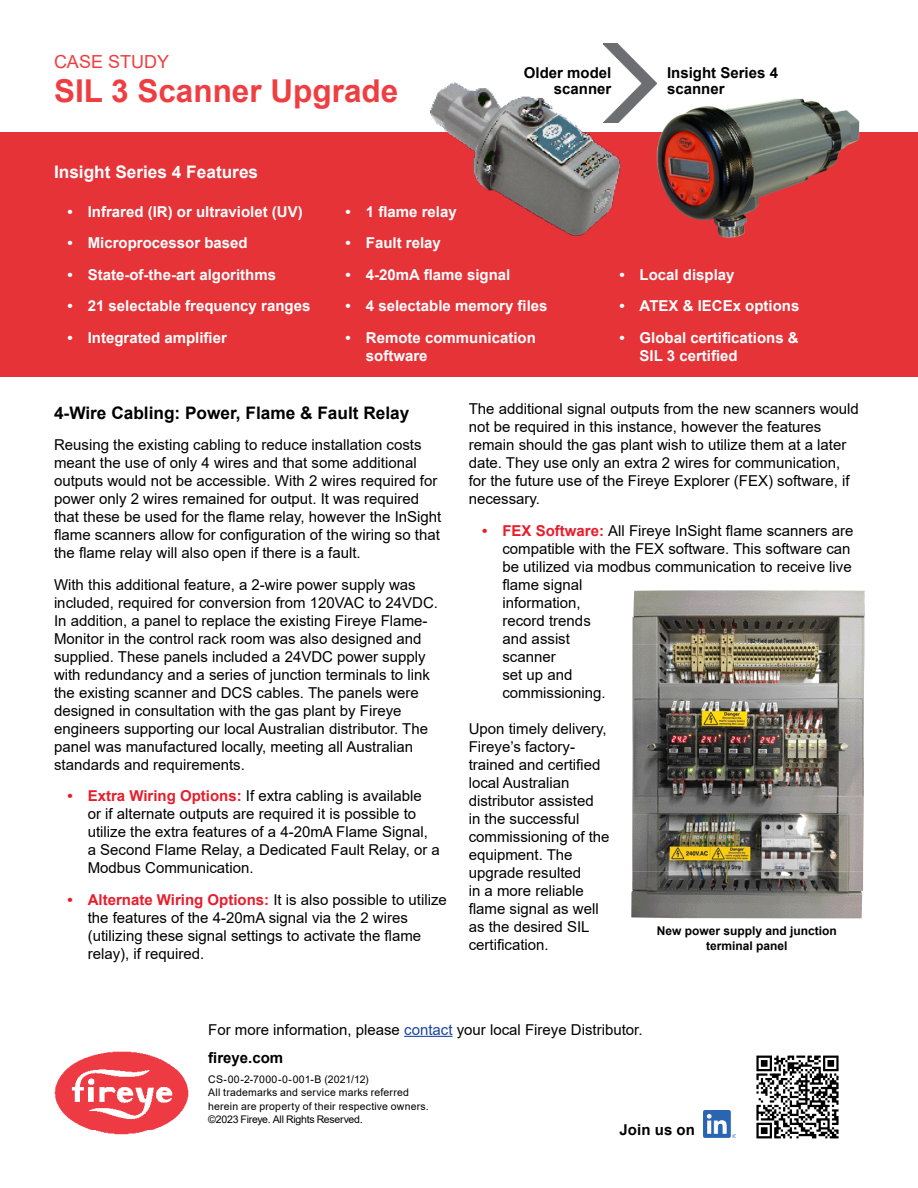
<style>
.page{position:relative;width:918px;height:1188px;background:#fff}
.page>*{position:absolute;margin:0;border:0;box-sizing:border-box;transform-origin:0 0}
.t1{font:700 31.5px "Arial";color:#ef3e42}
.t2{font:18px "Arial";color:#ef3e42}
.t3{font:700 17.25px "Arial";color:#000}
.t4{font:700 17.25px "Arial";color:#fff}
.t5{font:15px/18px "Arial";color:#000}
.t6{font:700 15px/18px "Arial";color:#fff}
.t7{font:700 15px/16.5px "Arial";color:#000;text-align:right}
.t8{font:15px "Arial";color:#2e2b2b}
.t9{font:700 12px/14.4px "Arial";color:#000;text-align:center}
.t10{font:10.5px/13.5px "Arial";letter-spacing:.015em;color:#000}
.s1{font-weight:700;color:#e81d2c}
.s2{color:#17479e}
.s3{font-weight:700}
</style>
<div class="page">
<div style="left:0;top:133px;width:918px;height:244px;background:#e53338"></div>
<img style="left:418px;top:82px;width:210px;height:159px">
<img style="left:646px;top:98px;width:224px;height:145px">
<img style="left:631px;top:590px;width:233px;height:328px">
<img style="left:756px;top:1055px;width:83px;height:84px">
<hr style="left:404px;top:1036px;width:49px;height:1px;background:#17479e">
<img style="left:703px;top:1111px;width:32px;height:27px">
<img style="left:54px;top:1051px;width:135px;height:84px">
<img style="left:603px;top:43px;width:54px;height:79px">
<p class="t2" style="left:54px;top:50px;width:117px">CASE STUDY</p>
<h1 class="t1" style="left:54px;top:69px;width:346px">SIL 3 Scanner Upgrade</h1>
<p class="t4" style="left:54px;top:159px;width:206px">Insight Series 4 Features</p>
<p class="t7" style="left:524px;top:65px;width:89px">Older model scanner</p>
<p class="t7" style="left:667px;top:65px;width:112px;text-align:left">Insight Series 4 scanner</p>
<p class="t6" style="left:68px;top:203px;width:237px">• Infrared (IR) or ultraviolet (UV)</p>
<p class="t6" style="left:68px;top:234px;width:182px">• Microprocessor based</p>
<p class="t6" style="left:68px;top:266px;width:210px">• State-of-the-art algorithms</p>
<p class="t6" style="left:68px;top:297px;width:244px">• 21 selectable frequency ranges</p>
<p class="t6" style="left:68px;top:329px;width:161px">• Integrated amplifier</p>
<p class="t6" style="left:346px;top:203px;width:113px">• 1 flame relay</p>
<p class="t6" style="left:346px;top:234px;width:97px">• Fault relay</p>
<p class="t6" style="left:346px;top:266px;width:166px">• 4-20mA flame signal</p>
<p class="t6" style="left:346px;top:297px;width:204px">• 4 selectable memory files</p>
<p class="t6" style="left:366px;top:329px;width:172px;text-indent:-20px">• Remote communication software</p>
<p class="t6" style="left:619px;top:266px;width:117px">• Local display</p>
<p class="t6" style="left:619px;top:297px;width:181px">• ATEX &amp; IECEx options</p>
<p class="t6" style="left:640px;top:329px;width:161px;text-indent:-20px">• Global certifications &amp;<br>SIL 3 certified</p>
<p class="t3" style="left:54px;top:400px;width:357px">4-Wire Cabling: Power, Flame &amp; Fault Relay</p>
<p class="t5" style="left:54px;top:436px;width:389px">Reusing the existing cabling to reduce installation costs meant the use of only 4 wires and that some additional outputs would not be accessible. With 2 wires required for power only 2 wires remained for output. It was required that these be used for the flame relay, however the InSight flame scanners allow for configuration of the wiring so that the flame relay will also open if there is a fault.</p>
<p class="t5" style="left:54px;top:575px;width:386px">With this additional feature, a 2-wire power supply was included, required for conversion from 120VAC to 24VDC.<br>In addition, a panel to replace the existing Fireye Flame-Monitor in the control rack room was also designed and supplied. These panels included a 24VDC power supply with redundancy and a series of junction terminals to link the existing scanner and DCS cables. The panels were designed in consultation with the gas plant by Fireye engineers supporting our local Australian distributor. The panel was manufactured locally, meeting all Australian standards and requirements.</p>
<p class="t5" style="left:88px;top:787px;width:354px;text-indent:-20px"><span class="s1">• Extra Wiring Options:</span> If extra cabling is available<br>or if alternate outputs are required it is possible to utilize the extra features of a 4-20mA Flame Signal, a Second Flame Relay, a Dedicated Fault Relay, or a Modbus Communication.</p>
<p class="t5" style="left:88px;top:890px;width:361px;text-indent:-20px"><span class="s1">• Alternate Wiring Options:</span> It is also possible to utilize the features of the 4-20mA signal via the 2 wires (utilizing these signal settings to activate the flame relay), if required.</p>
<p class="t5" style="left:469px;top:400px;width:392px">The additional signal outputs from the new scanners would not be required in this instance, however the features remain should the gas plant wish to utilize them at a later date. They use only an extra 2 wires for communication, for the future use of the Fireye Explorer (FEX) software, if necessary.</p>
<p class="t5" style="left:502px;top:522px;width:352px;text-indent:-20px"><span class="s1">• FEX Software:</span> All Fireye InSight flame scanners are compatible with the FEX software. This software can be utilized via modbus communication to receive live flame signal<br>information,<br>record trends<br>and assist<br>scanner<br>set up and<br>commissioning.</p>
<p class="t5" style="left:469px;top:720px;width:142px">Upon timely delivery,<br>Fireye’s factory&shy;trained and certified local Australian distributor assisted<br>in the successful commissioning of the equipment. The upgrade resulted<br>in a more reliable flame signal as well as the desired SIL certification.</p>
<p class="t8" style="left:768px;top:518px;width:6px">.</p>
<p class="t9" style="left:657px;top:924px;width:182px">New power supply and junction terminal panel</p>
<p class="t5" style="left:208px;top:1016px;width:436px;line-height:27.8px">For more information, please <span class="s2">contact</span> your local Fireye Distributor. <span class="s3">fireye.com</span></p>
<p class="t10" style="left:208px;top:1072px;width:222px">CS-00-2-7000-0-001-B (2021/12)<br>All trademarks and service marks referred herein are property of their respective owners. ©2023 Fireye. All Rights Reserved.</p>
<p class="t7" style="left:619px;top:1122px;width:77px">Join us on</p>
</div>
